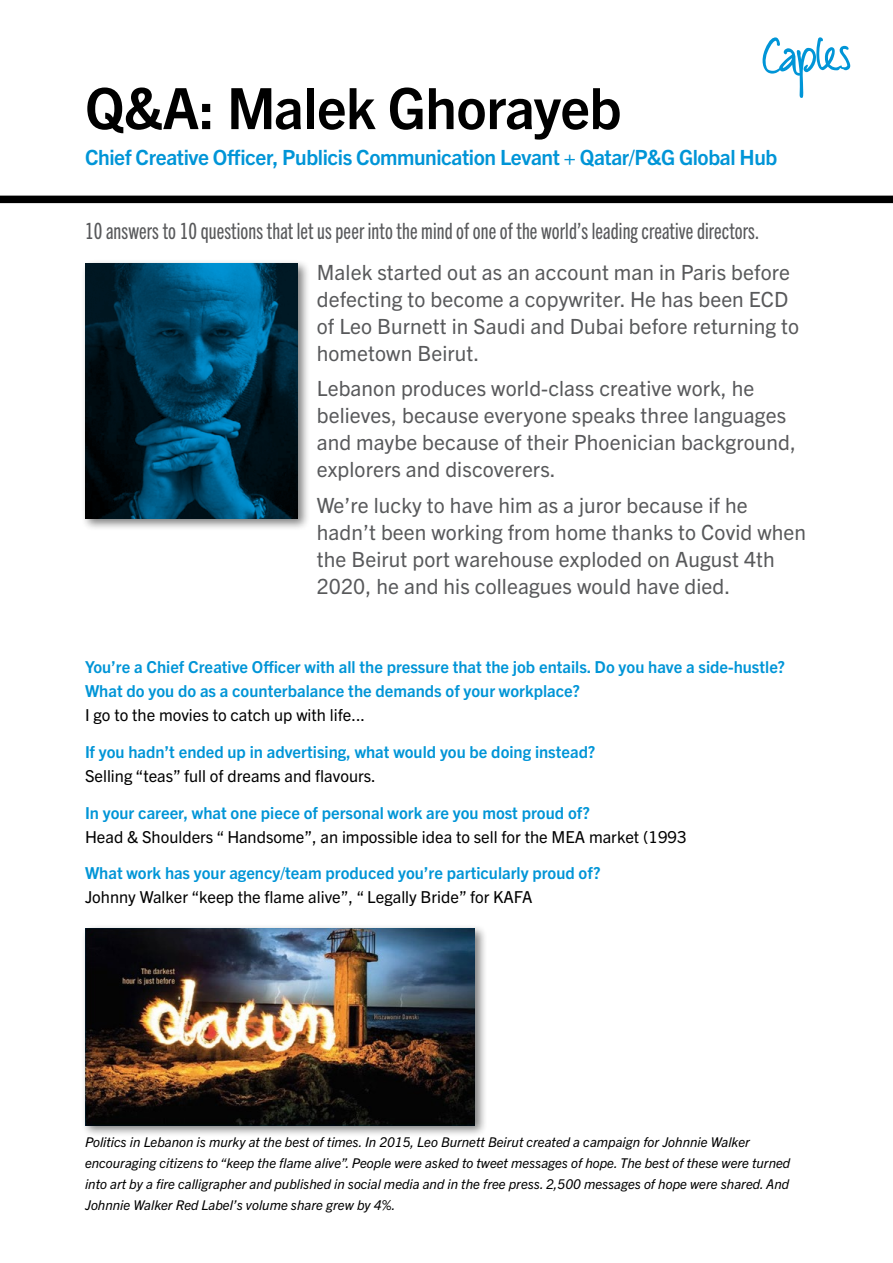
<style>
.page{position:relative;width:893px;height:1263px;background:#fff}
.page>*{position:absolute;margin:0;border:0;box-sizing:border-box;transform-origin:0 0}
.t1{font:700 57px "Trade Gothic Next LT Pro";letter-spacing:-.01em;color:#000}
.t2{font:22.5px "Trade Gothic Next LT Pro Cm";letter-spacing:.005em;color:#58595b}
.t3{font:21px/27px "Trade Gothic Next LT Pro";letter-spacing:.005em;color:#58595b}
.t4{font:700 21px "Trade Gothic Next LT Pro";letter-spacing:-.02em;color:#0095d7}
.t5{font:700 16.5px/24px "Trade Gothic Next LT Pro";color:#0095d7}
.t6{font:16.5px "Trade Gothic Next LT Pro";color:#000}
.t7{font:italic 13.5px/21px "Trade Gothic Next LT Pro";color:#000}
</style>
<div class="page">
<svg style="left:762px;top:37px;width:89px;height:61px"></svg>
<div style="left:81px;top:259px;width:229px;height:272px;background:#000;opacity:.5"></div>
<img style="left:85px;top:264px;width:213px;height:255px">
<div style="left:0;top:196px;width:893px;height:7px;background:#000"></div>
<div style="left:81px;top:924px;width:407px;height:213px;background:#000;opacity:.5"></div>
<img style="left:85px;top:928px;width:390px;height:197px">
<h1 class="t1" style="left:85px;top:69px;width:538px">Q&amp;A: Malek Ghorayeb</h1>
<p class="t4" style="left:85px;top:142px;width:694px">Chief Creative Officer, Publicis Communication Levant + Qatar/P&amp;G Global Hub</p>
<p class="t2" style="left:85px;top:215px;width:676px">10 answers to 10 questions that let us peer into the mind of one of the world’s leading creative directors.</p>
<p class="t3" style="left:317px;top:257px;width:484px">Malek started out as an account man in Paris before defecting to become a copywriter. He has been ECD of Leo Burnett in Saudi and Dubai before returning to hometown Beirut.</p>
<p class="t3" style="left:317px;top:374px;width:481px">Lebanon produces world-class creative work, he believes, because everyone speaks three languages and maybe because of their Phoenician background, explorers and discoverers.</p>
<p class="t3" style="left:317px;top:490px;width:491px">We’re lucky to have him as a juror because if he hadn’t been working from home thanks to Covid when the Beirut port warehouse exploded on August 4th 2020, he and his colleagues would have died.</p>
<p class="t5" style="left:85px;top:654px;width:701px">You’re a Chief Creative Officer with all the pressure that the job entails. Do you have a side-hustle?<br>What do you do as a counterbalance the demands of your workplace?</p>
<p class="t6" style="left:85px;top:703px;width:282px">I go to the movies to catch up with life...</p>
<p class="t5" style="left:85px;top:739px;width:512px">If you hadn’t ended up in advertising, what would you be doing instead?</p>
<p class="t6" style="left:85px;top:764px;width:292px">Selling “teas” full of dreams and flavours.</p>
<p class="t5" style="left:85px;top:799px;width:506px">In your career, what one piece of personal work are you most proud of?</p>
<p class="t6" style="left:85px;top:825px;width:603px">Head &amp; Shoulders “ Handsome”, an impossible idea to sell for the MEA market (1993</p>
<p class="t5" style="left:85px;top:860px;width:517px">What work has your agency/team produced you’re particularly proud of?</p>
<p class="t6" style="left:85px;top:886px;width:449px">Johnny Walker “keep the flame alive”, “ Legally Bride” for KAFA</p>
<p class="t7" style="left:85px;top:1131px;width:707px">Politics in Lebanon is murky at the best of times. In 2015, Leo Burnett Beirut created a campaign for Johnnie Walker encouraging citizens to “keep the flame alive”. People were asked to tweet messages of hope. The best of these were turned into art by a fire calligrapher and published in social media and in the free press. 2,500 messages of hope were shared. And Johnnie Walker Red Label’s volume share grew by 4%.</p>
</div>
